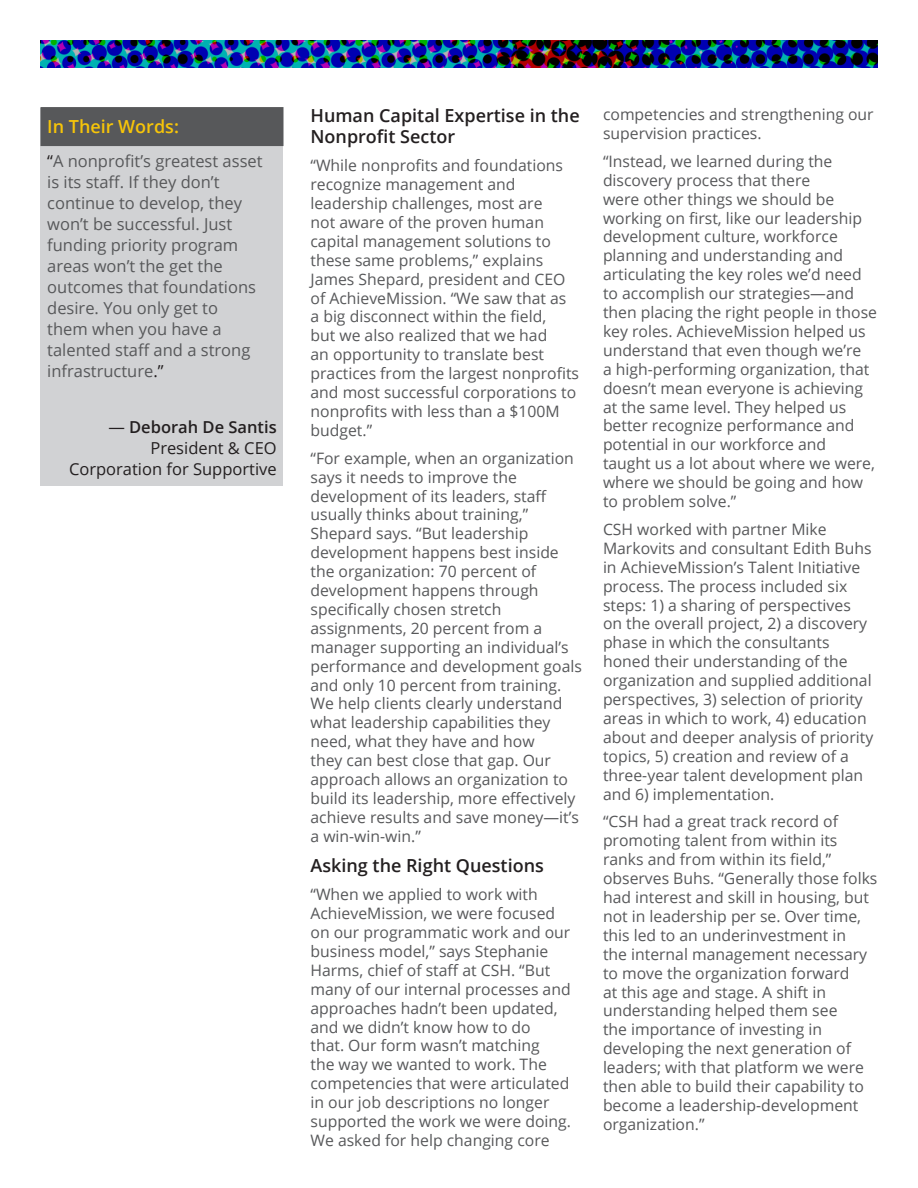
<style>
.page{position:relative;width:918px;height:1188px;background:#fff}
.page>*{position:absolute;margin:0;border:0;box-sizing:border-box;transform-origin:0 0}
.Subhead{font:600 18px/21.6px "Open Sans";color:#231f20}
.Gray_bar_yellow_type{font:600 18px "Open Sans";color:#f7c509}
.Sidebar_paragraph{font:16.5px/21px "Open Sans";color:#57585a}
.Sidebar_paragraph-2{font:600 16.5px/21px "Open Sans";color:#231f20;text-align:right}
.Sidebar_paragraph-3{font:16.5px "Open Sans";color:#231f20}
.Subhead-2{font:15.75px/18.9px "Open Sans";color:#57585a}
.s1{color:#231f20}
.s2{font-weight:400}
</style>
<div class="page">
<div style="left:40px;top:108px;width:244px;height:378px;background:#d1d2d4"></div>
<div style="left:40px;top:107px;width:244px;height:39px;background:#57585a"></div>
<img style="left:40px;top:40px;width:838px;height:28px">
<p class="Gray_bar_yellow_type" style="left:47px;top:114px;width:133px">In Their Words:</p>
<p class="Sidebar_paragraph" style="left:47px;top:150px;width:217px"><span class="s1">“</span>A nonprofit’s greatest asset is its staff. If they don’t continue to develop, they won’t be successful. Just funding priority program areas won’t the get the outcomes that foundations desire. You only get to them when you have a talented staff and a strong infrastructure<span class="s1">.”</span></p>
<p class="Sidebar_paragraph-2" style="left:108px;top:416px;width:170px"><span class="s2">—</span> Deborah De Santis<br><span class="s2">President &amp; CEO</span></p>
<p class="Sidebar_paragraph-3" style="left:69px;top:457px;width:209px">Corporation for Supportive</p>
<p class="Subhead" style="left:310px;top:104px;width:271px">Human Capital Expertise in the<br>Nonprofit Sector</p>
<p class="Subhead-2" style="left:310px;top:156px;width:270px">“While nonprofits and foundations recognize management and leadership challenges, most are<br>not aware of the proven human capital management solutions to these same problems,” explains<br>James Shepard, president and CEO of AchieveMission. “We saw that as<br>a big disconnect within the field,<br>but we also realized that we had<br>an opportunity to translate best practices from the largest nonprofits and most successful corporations to nonprofits with less than a $100M budget.”</p>
<p class="Subhead-2" style="left:310px;top:448px;width:273px">“For example, when an organization says it needs to improve the development of its leaders, staff usually thinks about training,”<br>Shepard says. “But leadership development happens best inside the organization: 70 percent of development happens through specifically chosen stretch assignments, 20 percent from a manager supporting an individual’s performance and development goals and only 10 percent from training.<br>We help clients clearly understand what leadership capabilities they need, what they have and how<br>they can best close that gap. Our approach allows an organization to build its leadership, more effectively achieve results and save money—it’s a win-win-win.”</p>
<p class="Subhead" style="left:310px;top:855px;width:235px">Asking the Right Questions</p>
<p class="Subhead-2" style="left:310px;top:885px;width:262px">“When we applied to work with<br>AchieveMission, we were focused on our programmatic work and our business model,” says Stephanie<br>Harms, chief of staff at CSH. “But many of our internal processes and approaches hadn’t been updated, and we didn’t know how to do<br>that. Our form wasn’t matching<br>the way we wanted to work. The competencies that were articulated in our job descriptions no longer supported the work we were doing.<br>We asked for help changing core</p>
<p class="Subhead-2" style="left:603px;top:104px;width:272px">competencies and strengthening our supervision practices.</p>
<p class="Subhead-2" style="left:603px;top:151px;width:276px">“Instead, we learned during the discovery process that there<br>were other things we should be working on first, like our leadership development culture, workforce planning and understanding and articulating the key roles we’d need to accomplish our strategies—and then placing the right people in those key roles. AchieveMission helped us understand that even though we’re<br>a high-performing organization, that doesn’t mean everyone is achieving at the same level. They helped us better recognize performance and potential in our workforce and taught us a lot about where we were, where we should be going and how to problem solve.”</p>
<p class="Subhead-2" style="left:603px;top:519px;width:272px">CSH worked with partner Mike Markovits and consultant Edith Buhs in AchieveMission’s Talent Initiative process. The process included six steps: 1) a sharing of perspectives on the overall project, 2) a discovery phase in which the consultants honed their understanding of the organization and supplied additional perspectives, 3) selection of priority areas in which to work, 4) education about and deeper analysis of priority topics, 5) creation and review of a three-year talent development plan and 6) implementation.</p>
<p class="Subhead-2" style="left:603px;top:812px;width:276px">“CSH had a great track record of promoting talent from within its ranks and from within its field,” observes Buhs. “Generally those folks had interest and skill in housing, but not in leadership per se. Over time, this led to an underinvestment in<br>the internal management necessary to move the organization forward<br>at this age and stage. A shift in understanding helped them see<br>the importance of investing in developing the next generation of leaders; with that platform we were then able to build their capability to become a leadership-development organization.”</p>
</div>
